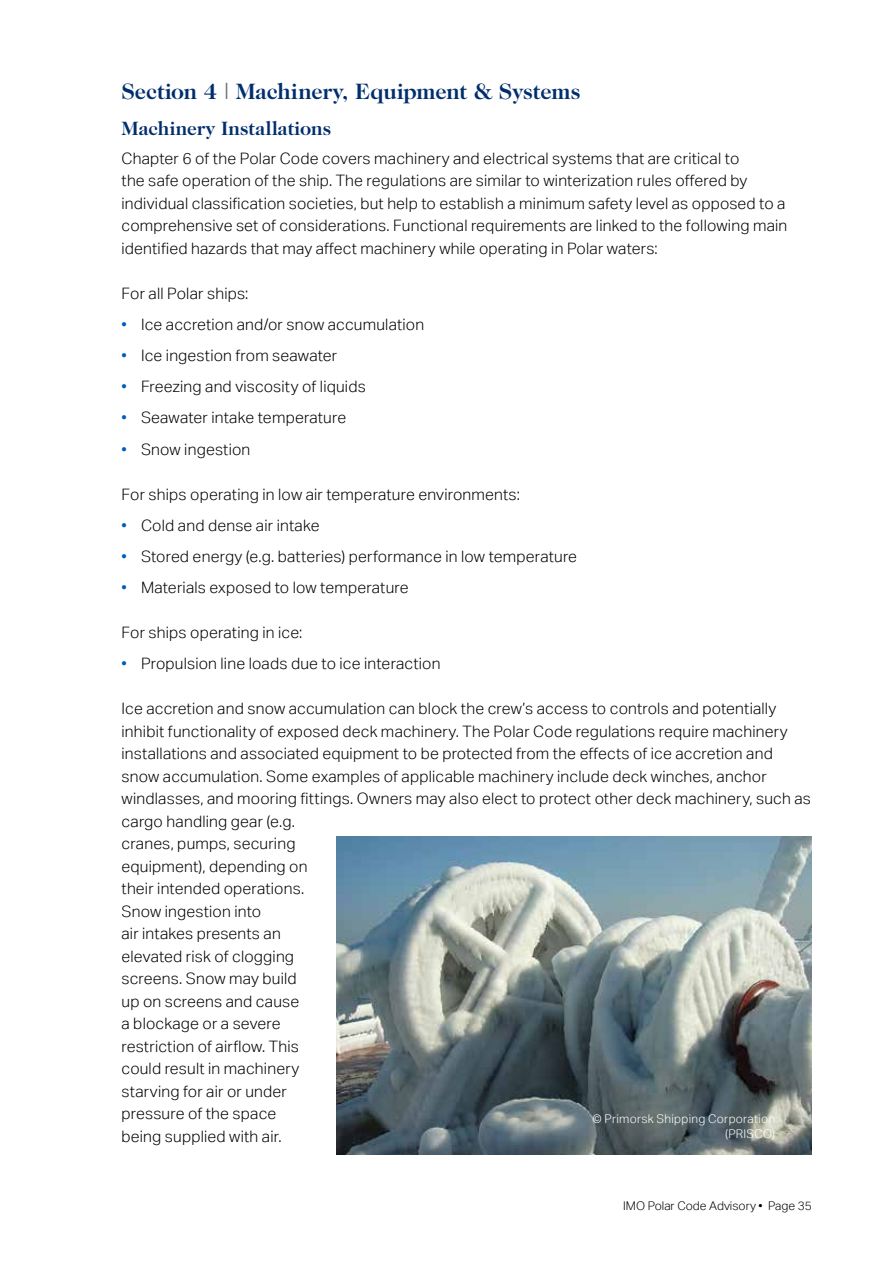
<style>
.page{position:relative;width:893px;height:1263px;background:#fff}
.page>*{position:absolute;margin:0;border:0;box-sizing:border-box;transform-origin:0 0}
.t1{font:700 22.5px "Caslon Two Twenty Four";letter-spacing:-.005em;color:#002e6d}
.t2{font:700 19.5px "Caslon Two Twenty Four";letter-spacing:.005em;color:#002e6d}
.t3{font:300 15.75px/22.5px "Aktiv Grotesk";letter-spacing:.01em;color:#000}
.t4{font:300 12px/15px "Aktiv Grotesk";letter-spacing:.02em;color:#fff;text-align:right}
.t5{font:300 12px "Aktiv Grotesk";color:#000}
.s1{font-family:"Aktiv Grotesk";font-weight:300;color:#6d6e71}
.s2{color:#005cb9}
</style>
<div class="page">
<img style="left:337px;top:836px;width:475px;height:319px">
<h1 class="t1" style="left:122px;top:78px;width:460px">Section 4 <span class="s1">I</span> Machinery, Equipment &amp; Systems</h1>
<p class="t2" style="left:122px;top:117px;width:211px">Machinery Installations</p>
<p class="t3" style="left:122px;top:147px;width:667px">Chapter 6 of the Polar Code covers machinery and electrical systems that are critical to<br>the safe operation of the ship. The regulations are similar to winterization rules offered by individual classification societies, but help to establish a minimum safety level as opposed to a comprehensive set of considerations. Functional requirements are linked to the following main identified hazards that may affect machinery while operating in Polar waters:</p>
<p class="t3" style="left:122px;top:282px;width:128px">For all Polar ships:</p>
<p class="t3" style="left:122px;top:313px;width:304px"><span class="s2">•</span> Ice accretion and/or snow accumulation</p>
<p class="t3" style="left:122px;top:344px;width:217px"><span class="s2">•</span> Ice ingestion from seawater</p>
<p class="t3" style="left:122px;top:375px;width:246px"><span class="s2">•</span> Freezing and viscosity of liquids</p>
<p class="t3" style="left:122px;top:407px;width:226px"><span class="s2">•</span> Seawater intake temperature</p>
<p class="t3" style="left:122px;top:438px;width:130px"><span class="s2">•</span> Snow ingestion</p>
<p class="t3" style="left:122px;top:483px;width:400px">For ships operating in low air temperature environments:</p>
<p class="t3" style="left:122px;top:514px;width:200px"><span class="s2">•</span> Cold and dense air intake</p>
<p class="t3" style="left:122px;top:545px;width:457px"><span class="s2">•</span> Stored energy (e.g. batteries) performance in low temperature</p>
<p class="t3" style="left:122px;top:576px;width:289px"><span class="s2">•</span> Materials exposed to low temperature</p>
<p class="t3" style="left:122px;top:621px;width:182px">For ships operating in ice:</p>
<p class="t3" style="left:122px;top:652px;width:321px"><span class="s2">•</span> Propulsion line loads due to ice interaction</p>
<p class="t3" style="left:122px;top:697px;width:691px">Ice accretion and snow accumulation can block the crew’s access to controls and potentially inhibit functionality of exposed deck machinery. The Polar Code regulations require machinery installations and associated equipment to be protected from the effects of ice accretion and snow accumulation. Some examples of applicable machinery include deck winches, anchor windlasses, and mooring fittings. Owners may also elect to protect other deck machinery, such as cargo handling gear (e.g.<br>cranes, pumps, securing<br>equipment), depending on<br>their intended operations.<br>Snow ingestion into<br>air intakes presents an<br>elevated risk of clogging<br>screens. Snow may build<br>up on screens and cause<br>a blockage or a severe<br>restriction of airflow. This<br>could result in machinery<br>starving for air or under<br>pressure of the space<br>being supplied with air.</p>
<p class="t4" style="left:592px;top:1111px;width:184px">© Primorsk Shipping Corporation (PRISCO)</p>
<p class="t5" style="left:623px;top:1199px;width:190px">IMO Polar Code Advisory • Page 35</p>
</div>
